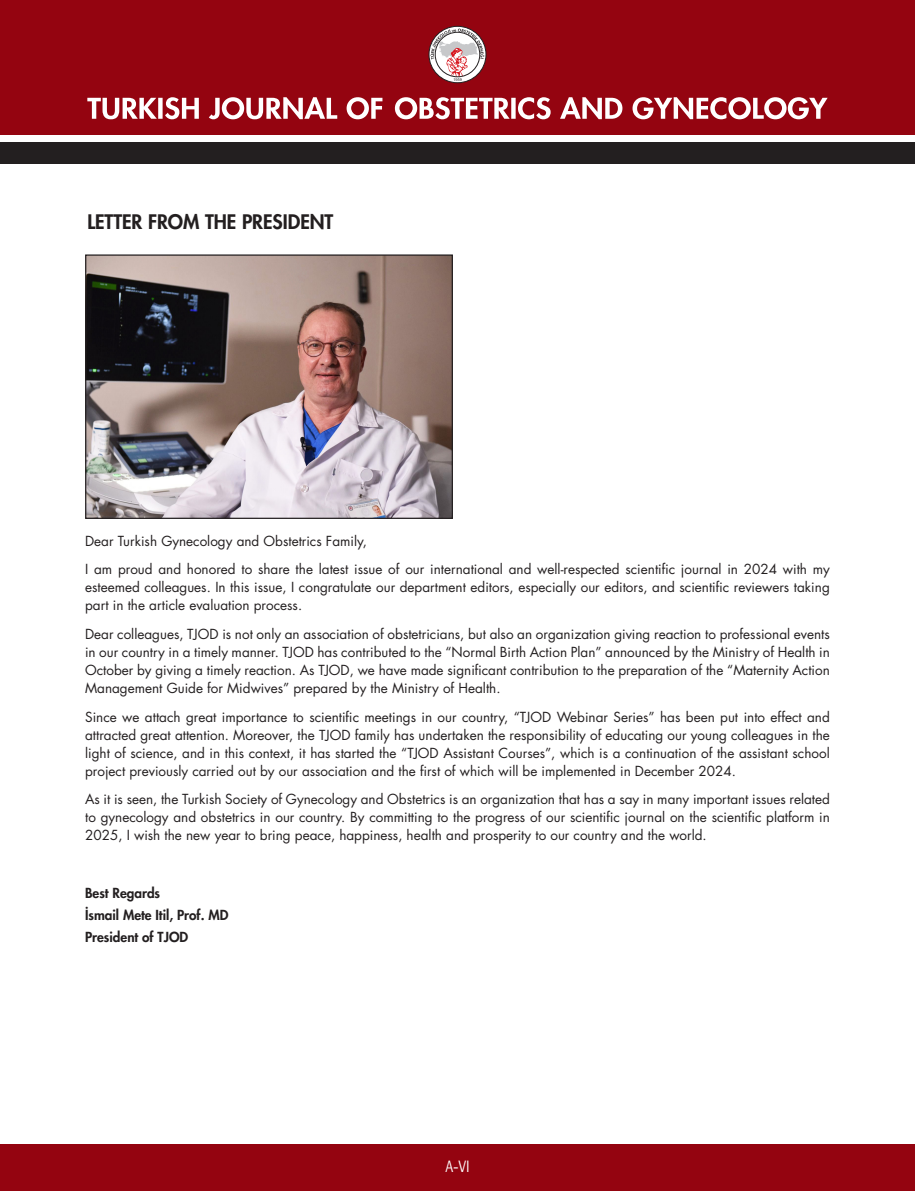
<style>
.page{position:relative;width:915px;height:1191px;background:#fff}
.page>*{position:absolute;margin:0;border:0;box-sizing:border-box;transform-origin:0 0}
.t1{font:800 19.5px "Futura Std";color:#231f20}
.t2{font:16.5px "Rotis Semi Sans Std";color:#fff;scale:.83 1}
.EDİTÖR_YAZISI{font:13.5px/18px "Futura Std";color:#231f20;text-align:justify}
.EDİTÖR_YAZISI-2{font:800 13.5px "Futura Std";color:#231f20}
</style>
<div class="page">
<div style="left:0;top:0;width:914px;height:135px;background:#940410"></div>
<div style="left:0;top:142px;width:914px;height:22px;background:#231f20"></div>
<div style="left:428px;top:26px;width:58px;height:57px;border:1px solid #231f20;border-radius:50%"></div>
<svg style="left:430px;top:29px;width:54px;height:52px;background:#cbacaf"></svg>
<svg style="left:395px;top:97px;width:432px;height:22px"></svg>
<svg style="left:87px;top:97px;width:295px;height:22px"></svg>
<div style="left:0;top:1144px;width:914px;height:47px;background:#940410"></div>
<img style="left:87px;top:256px;width:364px;height:261px">
<div style="left:85px;top:254px;width:368px;height:265px;border:1px solid #231f20"></div>
<p class="t1" style="left:87px;top:209px;width:247px">LETTER FROM THE PRESIDENT</p>
<p class="EDİTÖR_YAZISI" style="left:85px;top:532px;width:283px">Dear Turkish Gynecology and Obstetrics Family,</p>
<p class="EDİTÖR_YAZISI" style="left:85px;top:560px;width:746px">I am proud and honored to share the latest issue of our international and well-respected scientific journal in 2024 with my esteemed colleagues. In this issue, I congratulate our department editors, especially our editors, and scientific reviewers taking part in the article evaluation process.</p>
<p class="EDİTÖR_YAZISI" style="left:85px;top:625px;width:746px">Dear colleagues, TJOD is not only an association of obstetricians, but also an organization giving reaction to professional events in our country in a timely manner. TJOD has contributed to the “Normal Birth Action Plan” announced by the Ministry of Health in October by giving a timely reaction. As TJOD, we have made significant contribution to the preparation of the “Maternity Action Management Guide for Midwives” prepared by the Ministry of Health.</p>
<p class="EDİTÖR_YAZISI" style="left:85px;top:708px;width:746px">Since we attach great importance to scientific meetings in our country, “TJOD Webinar Series” has been put into effect and attracted great attention. Moreover, the TJOD family has undertaken the responsibility of educating our young colleagues in the light of science, and in this context, it has started the “TJOD Assistant Courses”, which is a continuation of the assistant school project previously carried out by our association and the first of which will be implemented in December 2024.</p>
<p class="EDİTÖR_YAZISI" style="left:85px;top:790px;width:746px">As it is seen, the Turkish Society of Gynecology and Obstetrics is an organization that has a say in many important issues related to gynecology and obstetrics in our country. By committing to the progress of our scientific journal on the scientific platform in 2025, I wish the new year to bring peace, happiness, health and prosperity to our country and the world.</p>
<p class="EDİTÖR_YAZISI-2" style="left:85px;top:884px;width:76px">Best Regards</p>
<p class="EDİTÖR_YAZISI-2" style="left:85px;top:906px;width:145px">İsmail Mete Itil, Prof. MD</p>
<p class="EDİTÖR_YAZISI-2" style="left:85px;top:928px;width:105px">President of TJOD</p>
<p class="t2" style="left:445px;top:1156px;width:31px">A-VI</p>
</div>
